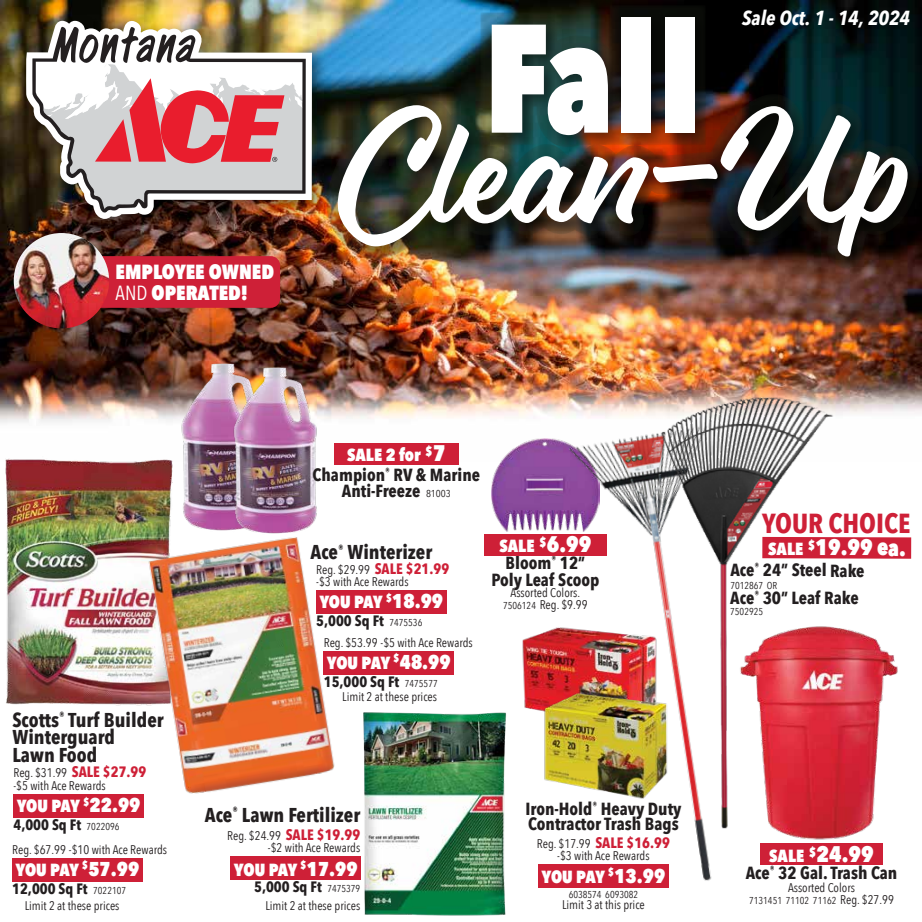
<style>
.page{position:relative;width:922px;height:922px;background:#fff}
.page>*{position:absolute;margin:0;border:0;box-sizing:border-box;transform-origin:0 0}
.t1{font:700 27.5px "Avenir Next Condensed";letter-spacing:-.005em;color:#ce2037}
.t2{font:800 22.5px "Avenir Next Condensed";letter-spacing:-.005em;color:#fff}
.t3{font:800 20.38px/20.4px "Avenir Next Condensed";color:#fff}
.t4{font:italic 700 20.25px "Avenir Next Condensed";color:#fff}
.t5{font:700 20px/17.5px "Avenir Next Condensed";color:#231f20}
.t6{font:700 17.5px/16.2px "Avenir Next Condensed";color:#231f20;text-align:center}
.t7{font:800 17.5px "Avenir Next Condensed";letter-spacing:-.01em;color:#fff}
.t8{font:700 15px "Avenir Next Condensed";color:#231f20}
.t9{font:12.5px/12.5px "Avenir Next Condensed";color:#231f20}
.t10{font:10px "Avenir Next Condensed";color:#231f20}
.s1{font-weight:400}
.s2{font-size:22.5px}
.s3{font-weight:400;font-size:10px}
.s4{font-weight:700;font-size:15px;color:#ce2037}
.s5{font-size:20px}
.s6{font-size:10px}
.s7{font-size:17.5px}
.s8{font-size:12.5px}
</style>
<div class="page">
<img style="left:0;top:0;width:922px;height:461px">
<img style="left:15px;top:10px;width:311px;height:231px">
<img style="left:26px;top:21px;width:286px;height:198px">
<img style="left:32px;top:26px;width:274px;height:187px">
<svg style="left:39px;top:27px;width:267px;height:136px"></svg>
<div style="left:316px;top:590px;width:130px;height:24px;background:#ce2037"></div>
<div style="left:323px;top:650px;width:131px;height:24px;background:#ce2037"></div>
<div style="left:13px;top:794px;width:131px;height:23px;background:#ce2037"></div>
<div style="left:12px;top:858px;width:131px;height:23px;background:#ce2037"></div>
<div style="left:230px;top:856px;width:130px;height:24px;background:#ce2037"></div>
<div style="left:484px;top:534px;width:122px;height:21px;background:#ce2037"></div>
<img style="left:491px;top:439px;width:63px;height:93px">
<img style="left:0;top:451px;width:178px;height:255px">
<svg style="left:326px;top:5px;width:592px;height:89px;background:#2a4d5c"></svg>
<img style="left:480px;top:6px;width:237px;height:19px">
<div style="left:621px;top:17px;width:29px;height:116px;background:#fff"></div>
<div style="left:664px;top:17px;width:30px;height:116px;background:#fff"></div>
<img style="left:326px;top:94px;width:596px;height:185px">
<img style="left:338px;top:25px;width:569px;height:231px">
<img style="left:554px;top:413px;width:158px;height:475px">
<img style="left:650px;top:386px;width:193px;height:452px">
<div style="left:762px;top:537px;width:149px;height:21px;background:#ce2037"></div>
<img style="left:522px;top:625px;width:136px;height:86px">
<div style="left:538px;top:864px;width:130px;height:24px;background:#ce2037"></div>
<img style="left:540px;top:691px;width:128px;height:109px">
<img style="left:139px;top:528px;width:205px;height:266px">
<img style="left:360px;top:712px;width:146px;height:204px">
<img style="left:178px;top:355px;width:91px;height:183px">
<img style="left:230px;top:359px;width:91px;height:183px">
<div style="left:334px;top:443px;width:124px;height:21px;background:#ce2037"></div>
<img style="left:730px;top:619px;width:168px;height:221px">
<div style="left:760px;top:843px;width:122px;height:22px;background:#ce2037"></div>
<div style="left:65px;top:256px;width:215px;height:52px;background:#ce2037;border-radius:9px"></div>
<img style="left:14px;top:233px;width:95px;height:95px;border-radius:48px">
<h3 class="t4" style="left:742px;top:5px;width:169px">Sale Oct. 1 - 14, 2024</h3>
<h3 class="t3" style="left:116px;top:262px;width:160px">EMPLOYEE OWNED<br><span class="s1">AND</span> OPERATED!</h3>
<h3 class="t7" style="left:347px;top:444px;width:100px">SALE 2 for <sup>$</sup><span class="s2">7</span></h3>
<h3 class="t6" style="left:312px;top:466px;width:169px">Champion<sup>®</sup> RV &amp; Marine<br>Anti-Freeze <span class="s3">81003</span></h3>
<h1 class="t1" style="left:762px;top:506px;width:150px">YOUR CHOICE</h1>
<h3 class="t5" style="left:310px;top:543px;width:123px">Ace<sup>®</sup> Winterizer</h3>
<p class="t9" style="left:316px;top:562px;width:134px">Reg. $29.99 <span class="s4">SALE $21.99 </span>-$3 with Ace Rewards</p>
<p class="t8" style="left:316px;top:611px;width:108px">5,000 Sq Ft <span class="s3">7475536</span></p>
<h3 class="t7" style="left:320px;top:591px;width:125px">YOU PAY <sup>$</sup><span class="s5">18.99</span></h3>
<p class="t9" style="left:324px;top:635px;width:151px">Reg. $53.99 -$5 with Ace Rewards</p>
<p class="t8" style="left:324px;top:672px;width:115px">15,000 Sq Ft <span class="s3">7475577</span></p>
<h3 class="t7" style="left:327px;top:651px;width:125px">YOU PAY <sup>$</sup><span class="s5">48.99</span></h3>
<p class="t9" style="left:342px;top:689px;width:96px">Limit 2 at these prices</p>
<h3 class="t7" style="left:499px;top:535px;width:93px">SALE <sup>$</sup><span class="s2">6.99</span></h3>
<h3 class="t6" style="left:491px;top:555px;width:109px">Bloom<sup>®</sup> 12”<br>Poly Leaf Scoop</h3>
<p class="t9" style="left:503px;top:585px;width:86px;text-align:center">Assorted Colors.<br><span class="s6">7506124</span> Reg. $9.99</p>
<h2 class="t2" style="left:768px;top:533px;width:139px"><span class="s7">SALE</span> <sup>$</sup>19.99 ea.</h2>
<h3 class="t6" style="left:730px;top:562px;width:136px">Ace<sup>®</sup> 24” Steel Rake</h3>
<p class="t10" style="left:730px;top:576px;width:49px">7012867 OR</p>
<h3 class="t6" style="left:730px;top:589px;width:130px">Ace<sup>®</sup> 30” Leaf Rake</h3>
<p class="t10" style="left:730px;top:603px;width:34px">7502925</p>
<h3 class="t5" style="left:12px;top:711px;width:153px">Scotts<sup>®</sup> Turf Builder<br>Winterguard<br>Lawn Food</h3>
<p class="t9" style="left:13px;top:766px;width:134px">Reg. $31.99 <span class="s4">SALE $27.99 </span>-$5 with Ace Rewards</p>
<p class="t8" style="left:13px;top:815px;width:108px">4,000 Sq Ft <span class="s3">7022096</span></p>
<h3 class="t7" style="left:17px;top:795px;width:125px">YOU PAY <sup>$</sup><span class="s5">22.99</span></h3>
<p class="t9" style="left:12px;top:842px;width:156px">Reg. $67.99 -$10 with Ace Rewards</p>
<p class="t8" style="left:12px;top:879px;width:115px">12,000 Sq Ft <span class="s3">7022107</span></p>
<h3 class="t7" style="left:16px;top:859px;width:125px">YOU PAY <sup>$</sup><span class="s5">57.99</span></h3>
<p class="t9" style="left:25px;top:898px;width:96px">Limit 2 at these prices</p>
<h3 class="t5" style="left:205px;top:806px;width:157px">Ace<sup>®</sup> Lawn Fertilizer</h3>
<p class="t9" style="left:227px;top:828px;width:134px;text-align:right">Reg. $24.99 <span class="s4">SALE $19.99 </span>-$2 with Ace Rewards</p>
<p class="t8" style="left:254px;top:878px;width:108px">5,000 Sq Ft <span class="s3">7475379</span></p>
<h3 class="t7" style="left:234px;top:859px;width:125px">YOU PAY <sup>$</sup><span class="s5">17.99</span></h3>
<p class="t9" style="left:265px;top:898px;width:96px">Limit 2 at these prices</p>
<h3 class="t6" style="left:525px;top:801px;width:157px;line-height:15px;text-align:left">Iron-Hold<sup>®</sup> Heavy Duty<br>Contractor Trash Bags</h3>
<p class="t9" style="left:537px;top:836px;width:134px;text-align:center">Reg. $17.99 <span class="s4">SALE $16.99 </span>-$3 with Ace Rewards</p>
<p class="t10" style="left:568px;top:886px;width:71px">6038574 6093082</p>
<p class="t9" style="left:562px;top:898px;width:84px">Limit 3 at this price</p>
<h3 class="t7" style="left:542px;top:865px;width:125px">YOU PAY <sup>$</sup><span class="s5">13.99</span></h3>
<h2 class="t2" style="left:769px;top:840px;width:106px"><span class="s7">SALE</span> <sup>$</sup>24.99</h2>
<h3 class="t6" style="left:746px;top:864px;width:153px">Ace<sup>®</sup> 32 Gal. Trash Can</h3>
<p class="t9" style="left:788px;top:880px;width:68px">Assorted Colors</p>
<p class="t10" style="left:749px;top:892px;width:146px">7131451 71102 71162 <span class="s8">Reg. $27.99</span></p>
</div>
